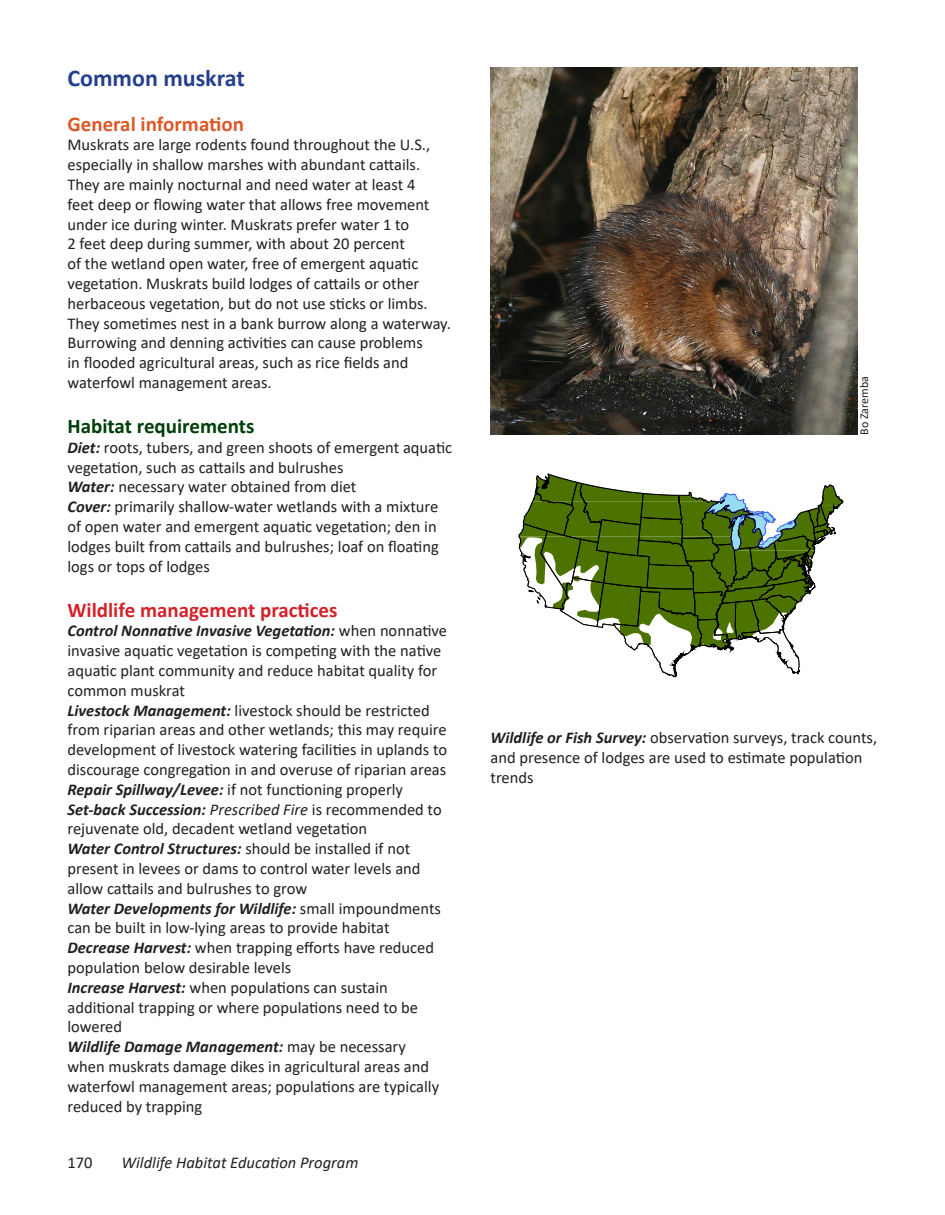
<style>
.page{position:relative;width:945px;height:1215px;background:#fff}
.page>*{position:absolute;margin:0;border:0;box-sizing:border-box;transform-origin:0 0}
.t1{font:700 24px "Calibri";color:#253f8e}
.t2{font:700 21px "Calibri";color:#d1232a}
.t3{font:700 21px "Calibri";color:#003f09}
.t4{font:700 21px "Calibri";color:#dd5827}
.t5{font:16.5px/19.8px "Calibri";color:#231f20}
.t6{font:italic 16.5px "Calibri";color:#231f20}
.t7{font:12px "Calibri";color:#231f20}
.s1{font-weight:700;font-style:italic}
.s2{font-style:italic}
</style>
<div class="page">
<svg style="left:519px;top:474px;width:325px;height:204px"></svg>
<img style="left:490px;top:68px;width:368px;height:367px">
<p class="t1" style="left:68px;top:61px;width:179px">Common muskrat</p>
<p class="t4" style="left:68px;top:109px;width:178px">General information</p>
<p class="t5" style="left:68px;top:135px;width:385px">Muskrats are large rodents found throughout the U.S., especially in shallow marshes with abundant cattails.<br>They are mainly nocturnal and need water at least 4<br>feet deep or flowing water that allows free movement under ice during winter. Muskrats prefer water 1 to<br>2 feet deep during summer, with about 20 percent<br>of the wetland open water, free of emergent aquatic vegetation. Muskrats build lodges of cattails or other herbaceous vegetation, but do not use sticks or limbs.<br>They sometimes nest in a bank burrow along a waterway.<br>Burrowing and denning activities can cause problems<br>in flooded agricultural areas, such as rice fields and waterfowl management areas.</p>
<p class="t3" style="left:68px;top:411px;width:189px">Habitat requirements</p>
<p class="t5" style="left:68px;top:437px;width:386px"><span class="s1">Diet:</span> roots, tubers, and green shoots of emergent aquatic vegetation, such as cattails and bulrushes</p>
<p class="t5" style="left:68px;top:477px;width:290px"><span class="s1">Water:</span> necessary water obtained from diet</p>
<p class="t5" style="left:68px;top:496px;width:373px"><span class="s1">Cover:</span> primarily shallow-water wetlands with a mixture of open water and emergent aquatic vegetation; den in lodges built from cattails and bulrushes; loaf on floating logs or tops of lodges</p>
<p class="t2" style="left:68px;top:595px;width:272px">Wildlife management practices</p>
<p class="t5" style="left:68px;top:621px;width:381px"><span class="s1">Control Nonnative Invasive Vegetation:</span> when nonnative invasive aquatic vegetation is competing with the native aquatic plant community and reduce habitat quality for common muskrat</p>
<p class="t5" style="left:68px;top:700px;width:381px"><span class="s1">Livestock Management:</span> livestock should be restricted from riparian areas and other wetlands; this may require development of livestock watering facilities in uplands to discourage congregation in and overuse of riparian areas</p>
<p class="t5" style="left:68px;top:779px;width:337px"><span class="s1">Repair Spillway/Levee:</span> if not functioning properly</p>
<p class="t5" style="left:68px;top:799px;width:376px"><span class="s1">Set-back Succession:</span> <span class="s2">Prescribed Fire</span> is recommended to rejuvenate old, decadent wetland vegetation</p>
<p class="t5" style="left:68px;top:838px;width:355px"><span class="s1">Water Control Structures:</span> should be installed if not present in levees or dams to control water levels and allow cattails and bulrushes to grow</p>
<p class="t5" style="left:68px;top:898px;width:375px"><span class="s1">Water Developments for Wildlife:</span> small impoundments can be built in low-lying areas to provide habitat</p>
<p class="t5" style="left:68px;top:937px;width:368px"><span class="s1">Decrease Harvest:</span> when trapping efforts have reduced population below desirable levels</p>
<p class="t5" style="left:68px;top:977px;width:352px"><span class="s1">Increase Harvest:</span> when populations can sustain additional trapping or where populations need to be lowered</p>
<p class="t5" style="left:68px;top:1036px;width:373px"><span class="s1">Wildlife Damage Management:</span> may be necessary when muskrats damage dikes in agricultural areas and waterfowl management areas; populations are typically reduced by trapping</p>
<p class="t5" style="left:68px;top:1153px;width:27px">170</p>
<p class="t6" style="left:122px;top:1151px;width:238px">Wildlife Habitat Education Program</p>
<p class="t7" style="left:856px;top:435px;width:60px;rotate:-90deg">Bo Zaremba</p>
<p class="t5" style="left:490px;top:728px;width:388px"><span class="s1">Wildlife or Fish Survey:</span> observation surveys, track counts, and presence of lodges are used to estimate population trends</p>
</div>
